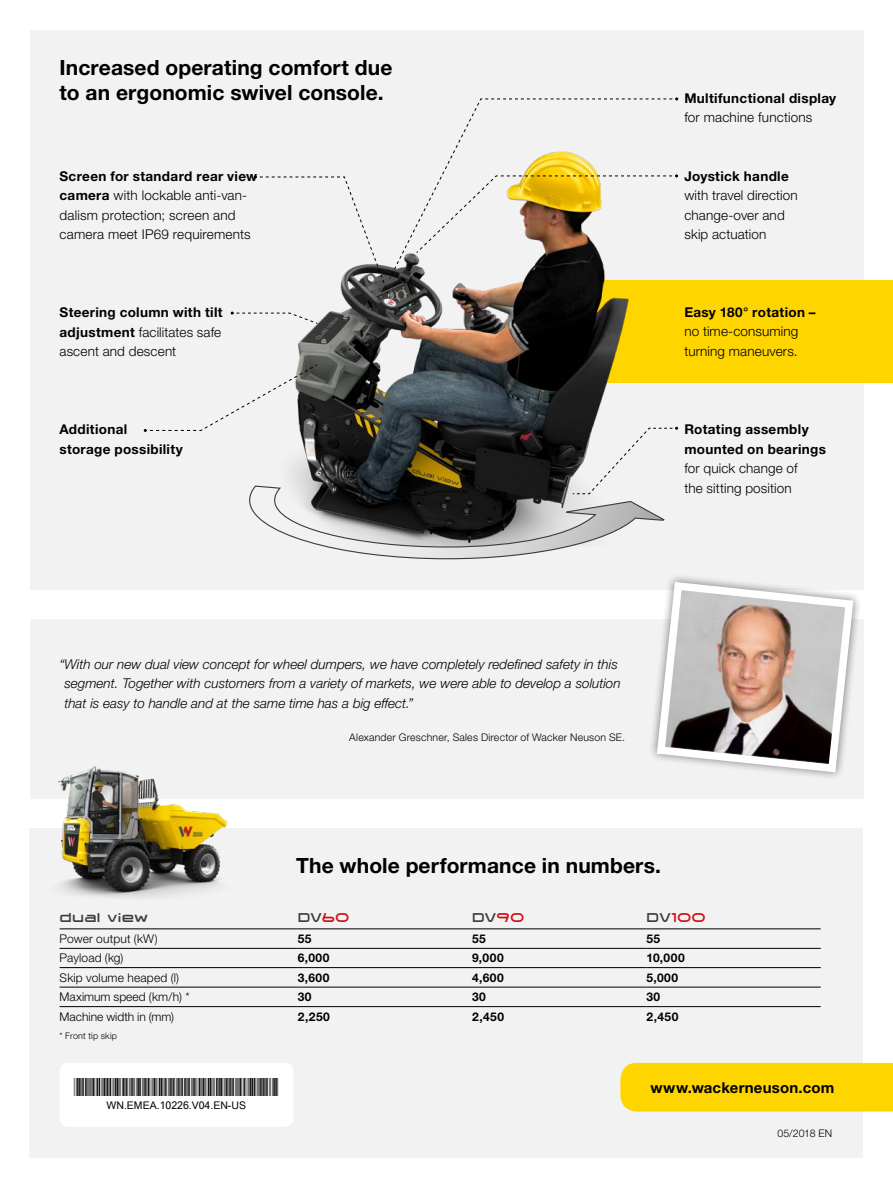
<style>
.page{position:relative;width:893px;height:1187px;background:#fff}
.page>*{position:absolute;margin:0;border:0;box-sizing:border-box;transform-origin:0 0}
.t1{font:700 21px/25.2px "Helvetica Neue LTW1 G";letter-spacing:.005em;color:#000}
.t2{font:700 15px "Helvetica Neue LTW1 G";letter-spacing:.015em;color:#000}
.t3{font:300 13.5px/19.5px "Helvetica Neue LTW1 G";letter-spacing:.01em;color:#000}
.t4{font:italic 300 13.5px/19.5px "Helvetica Neue LTW1 G";color:#000}
.t5{font:700 13.5px/19.5px "Helvetica Neue LTW1 G";letter-spacing:.025em;color:#000}
.t6{font:13.5px "Wacker Neuson";letter-spacing:.01em;color:#3c3c3b}
.t7{font:13.5px "Wacker Neuson";letter-spacing:.005em;color:#d20a11}
.t8{font:300 12px "Helvetica Neue LTW1 G";letter-spacing:.005em;color:#000}
.t9{font:700 12px "Helvetica Neue LTW1 G";letter-spacing:.045em;color:#000}
.t10{font:300 10.5px "Helvetica Neue LTW1 G";letter-spacing:.02em;color:#000}
.t11{font:10.5px "Microsoft Sans Serif";color:#000}
.t12{font:300 9px "Helvetica Neue LTW1 G";letter-spacing:.02em;color:#000}
.s1{font-weight:700}
.s2{font-weight:300}
.s3{color:#d20a11}
.s4{color:#3c3c3b}
</style>
<div class="page">
<div style="left:30px;top:30px;width:833px;height:559px;background:#f2f2f2"></div>
<div style="left:30px;top:619px;width:833px;height:179px;background:#f2f2f2"></div>
<div style="left:569px;top:280px;width:324px;height:103px;background:#ffd500"></div>
<img style="left:230px;top:176px;width:449px;height:253px">
<div style="left:30px;top:828px;width:833px;height:329px;background:#f2f2f2"></div>
<div style="left:620px;top:1062px;width:273px;height:49px;background:#ffd500"></div>
<svg style="left:231px;top:311px;width:87px;height:13px"></svg>
<svg style="left:144px;top:364px;width:534px;height:196px"></svg>
<img style="left:36px;top:766px;width:212px;height:132px">
<div style="left:648px;top:573px;width:214px;height:208px;background:#f2f2f2"></div>
<svg style="left:653px;top:577px;width:204px;height:199px"></svg>
<svg style="left:254px;top:97px;width:424px;height:202px"></svg>
<hr style="left:60px;top:928px;width:238px;height:1px;background:#000">
<hr style="left:298px;top:928px;width:174px;height:1px;background:#000">
<hr style="left:472px;top:928px;width:174px;height:1px;background:#000">
<hr style="left:646px;top:928px;width:175px;height:1px;background:#000">
<hr style="left:60px;top:947px;width:238px;height:1px;background:#000">
<hr style="left:298px;top:947px;width:174px;height:1px;background:#000">
<hr style="left:472px;top:947px;width:174px;height:1px;background:#000">
<hr style="left:646px;top:947px;width:175px;height:1px;background:#000">
<hr style="left:60px;top:967px;width:238px;height:1px;background:#000">
<hr style="left:298px;top:967px;width:174px;height:1px;background:#000">
<hr style="left:472px;top:967px;width:174px;height:1px;background:#000">
<hr style="left:646px;top:967px;width:175px;height:1px;background:#000">
<hr style="left:60px;top:986px;width:238px;height:1px;background:#000">
<hr style="left:298px;top:986px;width:174px;height:1px;background:#000">
<hr style="left:472px;top:986px;width:174px;height:1px;background:#000">
<hr style="left:646px;top:986px;width:175px;height:1px;background:#000">
<hr style="left:60px;top:1006px;width:238px;height:1px;background:#000">
<hr style="left:298px;top:1006px;width:174px;height:1px;background:#000">
<hr style="left:472px;top:1006px;width:174px;height:1px;background:#000">
<hr style="left:646px;top:1006px;width:175px;height:1px;background:#000">
<div style="left:60px;top:1063px;width:233px;height:63px;background:#fff"></div>
<h1 class="t1" style="left:60px;top:54px;width:334px">Increased operating comfort due to an ergonomic swivel console.</h1>
<p class="t3" style="left:60px;top:166px;width:199px"><span class="s1">Screen for standard rear view camera</span> with lockable anti-van&shy;dalism protection; screen and camera meet IP69 requirements</p>
<p class="t5" style="left:60px;top:303px;width:164px;text-align:justify">Steering column with tilt adjustment <span class="s2">facilitates safe ascent and descent</span></p>
<p class="t5" style="left:60px;top:420px;width:125px">Additional<br>storage possibility</p>
<p class="t5" style="left:684px;top:88px;width:153px">Multifunctional display</p>
<p class="t3" style="left:684px;top:108px;width:130px">for machine functions</p>
<p class="t5" style="left:684px;top:166px;width:106px">Joystick handle</p>
<p class="t3" style="left:684px;top:186px;width:115px">with travel direction change-over and skip actuation</p>
<p class="t5" style="left:684px;top:302px;width:133px">Easy 180° rotation –</p>
<p class="t3" style="left:684px;top:322px;width:116px">no time-consuming turning maneuvers.</p>
<p class="t5" style="left:684px;top:420px;width:143px">Rotating assembly mounted on bearings</p>
<p class="t3" style="left:684px;top:459px;width:115px">for quick change of the sitting position</p>
<p class="t4" style="left:64px;top:654px;width:558px;text-indent:-5px">“With our new dual view concept for wheel dumpers, we have completely redefined safety in this segment. Together with customers from a variety of markets, we were able to develop a solution that is easy to handle and at the same time has a big effect.”</p>
<p class="t10" style="left:349px;top:730px;width:277px">Alexander Greschner, Sales Director of Wacker Neuson SE.</p>
<h1 class="t1" style="left:296px;top:852px;width:366px">The whole performance in numbers.</h1>
<p class="t6" style="left:60px;top:911px;width:90px">dual view</p>
<p class="t6" style="left:298px;top:911px;width:53px">DV<span class="s3">60</span></p>
<p class="t6" style="left:472px;top:911px;width:54px">DV<span class="s3">90</span></p>
<p class="t7" style="left:646px;top:911px;width:61px"><span class="s4">DV</span>100</p>
<p class="t8" style="left:60px;top:931px;width:99px">Power output (kW)</p>
<p class="t9" style="left:298px;top:931px;width:15px">55</p>
<p class="t9" style="left:472px;top:931px;width:15px">55</p>
<p class="t9" style="left:646px;top:931px;width:15px">55</p>
<p class="t8" style="left:60px;top:950px;width:65px">Payload (kg)</p>
<p class="t9" style="left:298px;top:950px;width:33px">6,000</p>
<p class="t9" style="left:472px;top:950px;width:33px">9,000</p>
<p class="t9" style="left:646px;top:950px;width:40px">10,000</p>
<p class="t8" style="left:60px;top:969px;width:121px">Skip volume heaped (l)</p>
<p class="t9" style="left:298px;top:969px;width:33px">3,600</p>
<p class="t9" style="left:472px;top:969px;width:33px">4,600</p>
<p class="t9" style="left:646px;top:969px;width:33px">5,000</p>
<p class="t8" style="left:60px;top:989px;width:131px">Maximum speed (km/h) *</p>
<p class="t9" style="left:298px;top:989px;width:15px">30</p>
<p class="t9" style="left:472px;top:989px;width:15px">30</p>
<p class="t9" style="left:646px;top:989px;width:15px">30</p>
<p class="t8" style="left:60px;top:1009px;width:116px">Machine width in (mm)</p>
<p class="t9" style="left:298px;top:1009px;width:34px">2,250</p>
<p class="t9" style="left:472px;top:1009px;width:33px">2,450</p>
<p class="t9" style="left:646px;top:1009px;width:33px">2,450</p>
<p class="t12" style="left:60px;top:1030px;width:59px">* Front tip skip</p>
<p class="t11" style="left:107px;top:1098px;width:141px">WN.EMEA.10226.V04.EN-US</p>
<p class="t2" style="left:650px;top:1077px;width:185px">www.wackerneuson.com</p>
<p class="t10" style="left:777px;top:1126px;width:56px">05/2018 EN</p>
</div>
